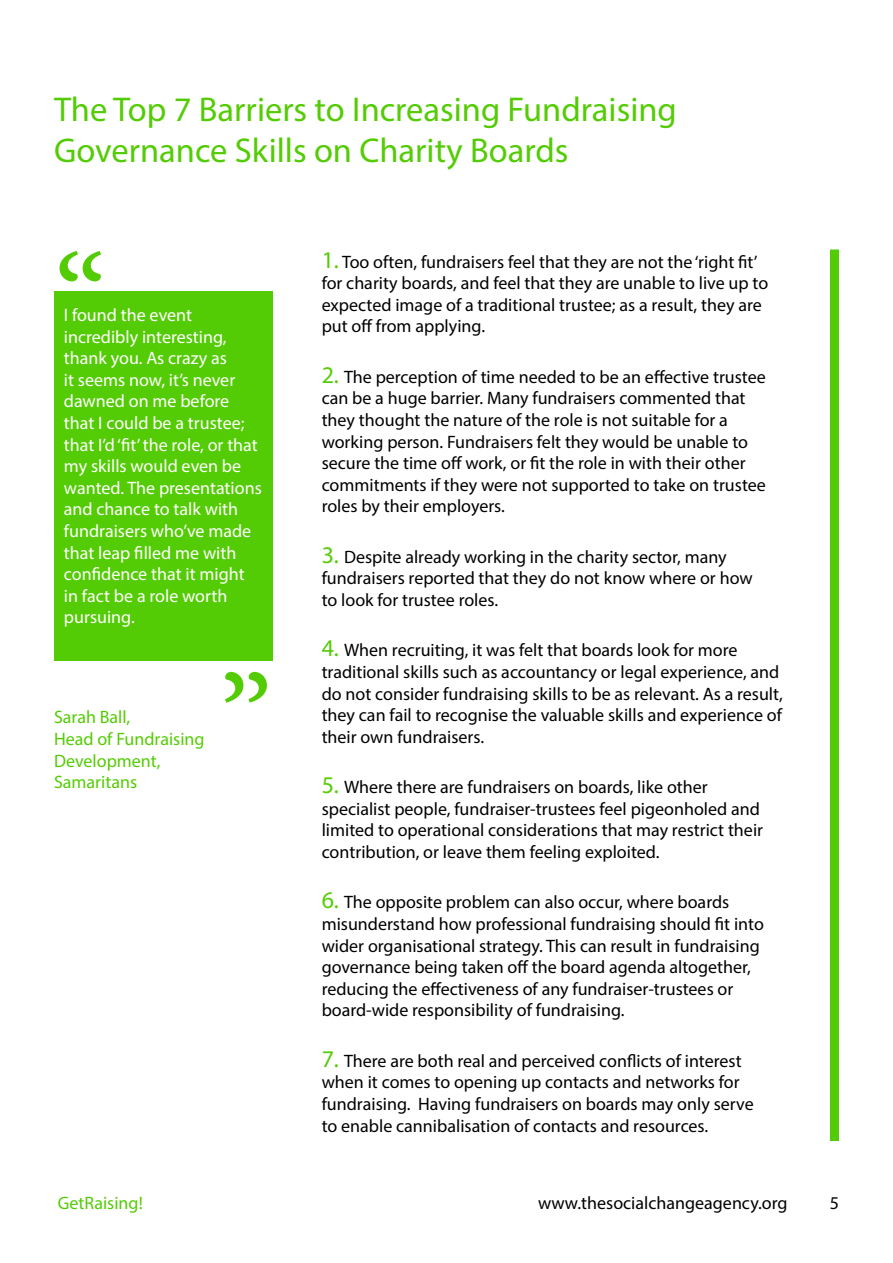
<style>
.page{position:relative;width:893px;height:1263px;background:#fff}
.page>*{position:absolute;margin:0;border:0;box-sizing:border-box;transform-origin:0 0}
.t1{font:132px "Minion Pro";color:#54cc05}
.t2{font:34.5px/41.4px "Myriad Pro";color:#54cc05}
.t3{font:18px/21.6px "Myriad Pro";color:#000}
.t4{font:18px/21.6px "Myriad Pro";color:#fff}
.t5{font:18px/21.6px "Myriad Pro";color:#54cc05}
.s1{font-size:24px;color:#54cc05}
</style>
<div class="page">
<div style="left:830px;top:249px;width:9px;height:892px;background:#54cc05"></div>
<div style="left:54px;top:291px;width:218px;height:370px;background:#54cc05"></div>
<p class="t2" style="left:54px;top:88px;width:624px">The Top 7 Barriers to Increasing Fundraising<br>Governance Skills on Charity Boards</p>
<p class="t1" style="left:54px;top:215px;width:54px">“</p>
<p class="t4" style="left:64px;top:304px;width:199px">I found the event incredibly interesting, thank you. As crazy as<br>it seems now, it’s never dawned on me before that I could be a trustee; that I’d ‘fit’ the role, or that my skills would even be wanted. The presentations and chance to talk with fundraisers who’ve made that leap filled me with confidence that it might in fact be a role worth pursuing.</p>
<p class="t5" style="left:54px;top:706px;width:152px">Sarah Ball,<br>Head of Fundraising<br>Development,<br>Samaritans</p>
<p class="t1" style="left:220px;top:635px;width:54px">”</p>
<p class="t3" style="left:322px;top:250px;width:448px"><span class="s1">1.</span> Too often, fundraisers feel that they are not the ‘right fit’ for charity boards, and feel that they are unable to live up to expected image of a traditional trustee; as a result, they are put off from applying.</p>
<p class="t3" style="left:322px;top:366px;width:446px"><span class="s1">2.</span> The perception of time needed to be an effective trustee can be a huge barrier. Many fundraisers commented that they thought the nature of the role is not suitable for a working person. Fundraisers felt they would be unable to secure the time off work, or fit the role in with their other commitments if they were not supported to take on trustee roles by their employers.</p>
<p class="t3" style="left:322px;top:546px;width:432px"><span class="s1">3.</span> Despite already working in the charity sector, many fundraisers reported that they do not know where or how to look for trustee roles.</p>
<p class="t3" style="left:322px;top:639px;width:463px"><span class="s1">4.</span> When recruiting, it was felt that boards look for more traditional skills such as accountancy or legal experience, and do not consider fundraising skills to be as relevant. As a result, they can fail to recognise the valuable skills and experience of their own fundraisers.</p>
<p class="t3" style="left:322px;top:776px;width:443px"><span class="s1">5.</span> Where there are fundraisers on boards, like other specialist people, fundraiser-trustees feel pigeonholed and limited to operational considerations that may restrict their contribution, or leave them feeling exploited.</p>
<p class="t3" style="left:322px;top:891px;width:444px"><span class="s1">6.</span> The opposite problem can also occur, where boards misunderstand how professional fundraising should fit into wider organisational strategy. This can result in fundraising governance being taken off the board agenda altogether, reducing the effectiveness of any fundraiser-trustees or board-wide responsibility of fundraising.</p>
<p class="t3" style="left:322px;top:1050px;width:433px"><span class="s1">7.</span> There are both real and perceived conflicts of interest when it comes to opening up contacts and networks for fundraising. Having fundraisers on boards may only serve to enable cannibalisation of contacts and resources.</p>
<p class="t5" style="left:58px;top:1192px;width:87px">GetRaising!</p>
<p class="t3" style="left:538px;top:1192px;width:251px">www.thesocialchangeagency.org</p>
<p class="t3" style="left:830px;top:1192px;width:11px">5</p>
</div>
